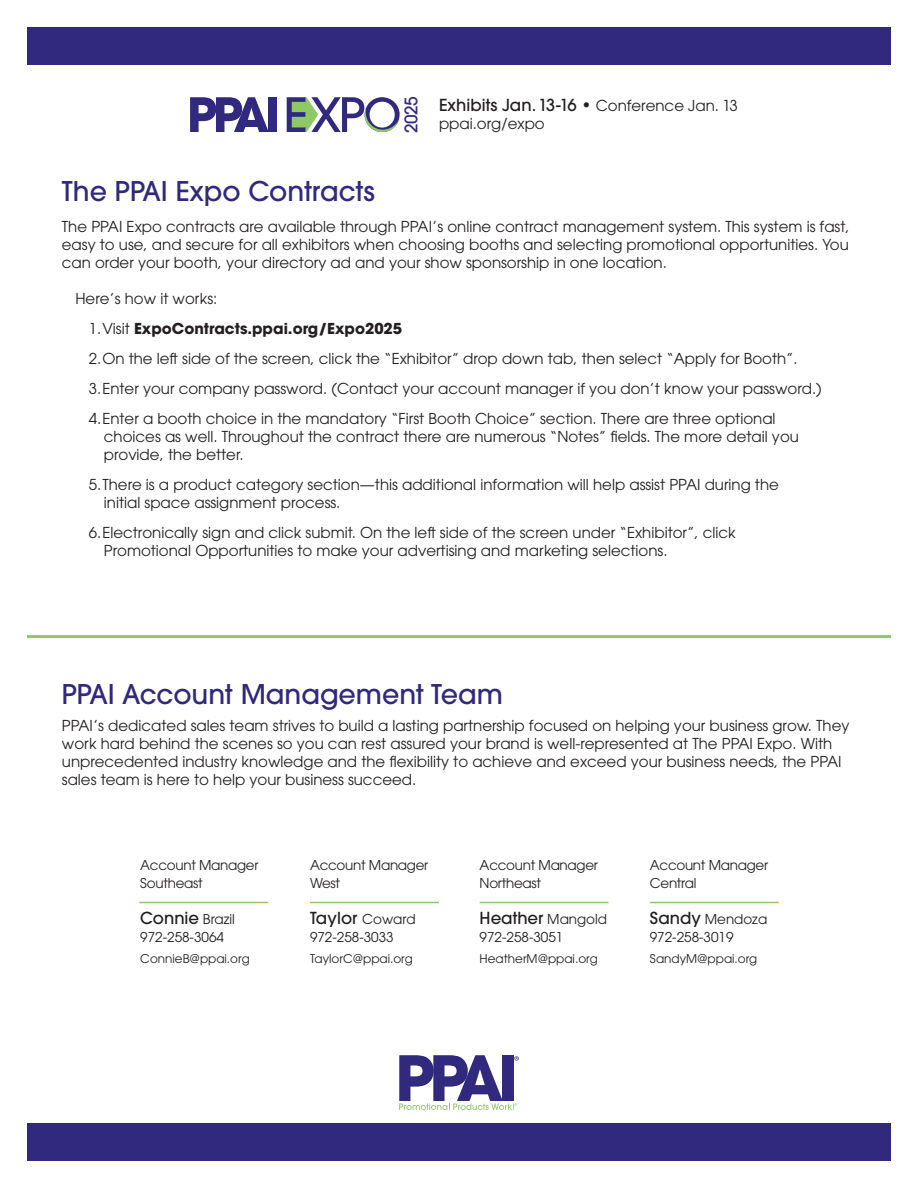
<style>
.page{position:relative;width:918px;height:1188px;background:#fff}
.page>*{position:absolute;margin:0;border:0;box-sizing:border-box;transform-origin:0 0}
.t1{font:500 27px "ITC Avant Garde Pro";color:#30297d}
.t2{font:500 17.25px "ITC Avant Garde Pro";color:#30297d}
.t3{font:500 16.5px "ITC Avant Garde Pro";color:#231f20}
.t4{font:15px/18px "ITC Avant Garde Pro";color:#231f20}
.t5{font:700 15px "ITC Avant Garde Pro";color:#231f20}
.t6{font:13.5px/18px "ITC Avant Garde Pro";letter-spacing:-.02em;color:#231f20}
.t7{font:13.5px "ITC Avant Garde Pro";color:#231f20}
.t8{font:12px "ITC Avant Garde Pro";color:#231f20}
.s1{font-weight:400;font-size:15px}
.s2{font-weight:400}
.s3{font-weight:400;font-size:13.5px}
.s4{font-weight:500;font-size:16.5px}
</style>
<div class="page">
<div style="left:27px;top:27px;width:864px;height:38px;background:#30297d"></div>
<div style="left:27px;top:1123px;width:864px;height:38px;background:#30297d"></div>
<svg style="left:190px;top:97px;width:78px;height:35px"></svg>
<div style="left:268px;top:97px;width:9px;height:35px;background:#30297d"></div>
<svg style="left:287px;top:97px;width:113px;height:36px"></svg>
<hr style="left:27px;top:635px;width:864px;height:3px;background:#8ec965">
<hr style="left:480px;top:902px;width:129px;height:1px;background:#8ec965">
<hr style="left:310px;top:902px;width:129px;height:1px;background:#8ec965">
<hr style="left:650px;top:902px;width:129px;height:1px;background:#8ec965">
<hr style="left:139px;top:902px;width:129px;height:1px;background:#8ec965">
<svg style="left:399px;top:1055px;width:120px;height:55px"></svg>
<div style="left:502px;top:1055px;width:12px;height:46px;background:#30297d"></div>
<p class="t1" style="left:62px;top:174px;width:314px">The PPAI Expo Contracts</p>
<p class="t2" style="left:400px;top:133px;width:37px;rotate:-90deg">2025</p>
<p class="t3" style="left:439px;top:94px;width:300px">Exhibits Jan. 13-16 • <span class="s1">Conference Jan. 13</span></p>
<p class="t4" style="left:439px;top:114px;width:107px">ppai.org/expo</p>
<p class="t4" style="left:62px;top:218px;width:789px;text-align:justify">The PPAI Expo contracts are available through PPAI’s online contract management system. This system is fast, easy to use, and secure for all exhibitors when choosing booths and selecting promotional opportunities. You can order your booth, your directory ad and your show sponsorship in one location.</p>
<p class="t4" style="left:75px;top:290px;width:143px">Here’s how it works:</p>
<p class="t5" style="left:89px;top:319px;width:315px"><span class="s2">1.Visit</span> ExpoContracts.ppai.org/Expo2025</p>
<p class="t4" style="left:89px;top:350px;width:710px">2.On the left side of the screen, click the “Exhibitor” drop down tab, then select “Apply for Booth”.</p>
<p class="t4" style="left:89px;top:380px;width:734px">3.Enter your company password. (Contact your account manager if you don’t know your password.)</p>
<p class="t4" style="left:104px;top:410px;width:697px;text-indent:-15px">4.Enter a booth choice in the mandatory “First Booth Choice” section. There are three optional choices as well. Throughout the contract there are numerous “Notes” fields. The more detail you provide, the better.</p>
<p class="t4" style="left:104px;top:476px;width:677px;text-indent:-15px">5.There is a product category section—this additional information will help assist PPAI during the initial space assignment process.</p>
<p class="t4" style="left:104px;top:524px;width:633px;text-indent:-15px">6.Electronically sign and click submit. On the left side of the screen under “Exhibitor”, click<br>Promotional Opportunities to make your advertising and marketing selections.</p>
<p class="t1" style="left:62px;top:676px;width:443px">PPAI Account Management Team</p>
<p class="t4" style="left:62px;top:717px;width:789px">PPAI’s dedicated sales team strives to build a lasting partnership focused on helping your business grow. They work hard behind the scenes so you can rest assured your brand is well-represented at The PPAI Expo. With unprecedented industry knowledge and the flexibility to achieve and exceed your business needs, the PPAI sales team is here to help your business succeed.</p>
<p class="t6" style="left:140px;top:856px;width:120px">Account Manager</p>
<p class="t6" style="left:140px;top:874px;width:64px">Southeast</p>
<p class="t3" style="left:140px;top:907px;width:96px">Connie <span class="s3">Brazil</span></p>
<p class="t7" style="left:140px;top:929px;width:85px">972-258-3064</p>
<p class="t8" style="left:140px;top:951px;width:111px">ConnieB@ppai.org</p>
<p class="t6" style="left:310px;top:856px;width:120px">Account Manager</p>
<p class="t6" style="left:310px;top:874px;width:32px">West</p>
<p class="t3" style="left:310px;top:907px;width:107px">Taylor <span class="s3">Coward</span></p>
<p class="t7" style="left:310px;top:929px;width:85px">972-258-3033</p>
<p class="t8" style="left:310px;top:951px;width:104px">TaylorC@ppai.org</p>
<p class="t6" style="left:480px;top:856px;width:120px">Account Manager<br>Northeast</p>
<p class="t3" style="left:480px;top:907px;width:129px">Heather <span class="s3">Mangold</span></p>
<p class="t7" style="left:480px;top:929px;width:85px">972-258-3051</p>
<p class="t8" style="left:480px;top:951px;width:120px">HeatherM@ppai.org</p>
<p class="t6" style="left:650px;top:856px;width:120px">Account Manager<br>Central</p>
<p class="t7" style="left:650px;top:911px;width:119px"><span class="s4">Sandy</span> Mendoza</p>
<p class="t7" style="left:650px;top:929px;width:85px">972-258-3019</p>
<p class="t8" style="left:650px;top:951px;width:109px">SandyM@ppai.org</p>
</div>
